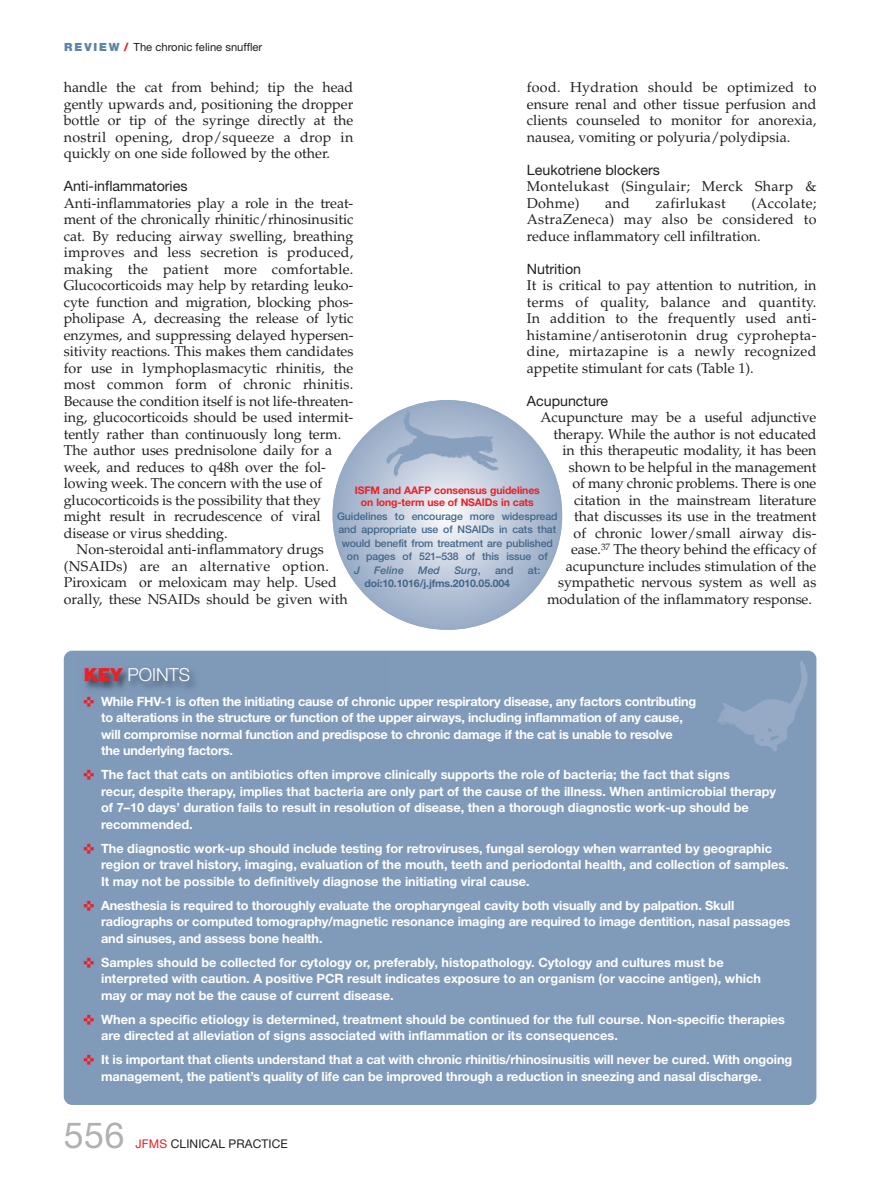
<style>
.page{position:relative;width:893px;height:1191px;background:#fff}
.page>*{position:absolute;margin:0;border:0;box-sizing:border-box;transform-origin:0 0}
.t1{font:36px "Helvetica Neue";color:#b1b1b4}
.t2{font:300 18px "Helvetica Neue";color:#fff}
.t3{font:14.25px/16.5px "Palatino";letter-spacing:-.005em;color:#231f20;text-align:justify}
.t4{font:14.25px "Palatino";letter-spacing:.015em;color:#231f20}
.t5{font:14.25px/16.5px "Palatino";letter-spacing:.02em;color:#231f20}
.t6{font:14.25px "Helvetica Neue";color:#231f20}
.t7{font:700 12.75px/16.5px "Helvetica Neue";color:#fff}
.t8{font:12px "Helvetica Neue";letter-spacing:.01em;color:#231f20}
.t9{font:11.25px "Helvetica Neue";color:#231f20}
.t10{font:500 10.5px/13.5px "Helvetica Neue";letter-spacing:-.01em;color:#426688;text-align:center}
.t11{font:700 10.5px/11.6px "Helvetica Neue";letter-spacing:-.01em;color:#ee1e24;text-align:center}
.t12{font:700 10.5px "Helvetica Neue";letter-spacing:-.01em;color:#426688}
.t13{font:italic 500 10.5px "Helvetica Neue";letter-spacing:.01em;color:#426688}
.s1{font-weight:900;color:#5e83a8}
.s2{font-weight:900;color:#ee1e24}
.s3{font-style:normal}
.s4{color:#ee1e24}
</style>
<div class="page">
<div style="left:64px;top:650px;width:752px;height:455px;background:#809ab9;border-radius:9px"></div>
<img style="left:718px;top:661px;width:90px;height:91px">
<img style="left:85px;top:670px;width:111px;height:20px">
<svg style="left:333px;top:400px;width:229px;height:230px;background:#b7c4d7"></svg>
<img style="left:382px;top:405px;width:122px;height:73px">
<p class="t9" style="left:64px;top:43px;width:199px"><span class="s1">R E V I E W</span> <span class="s2">/</span> The chronic feline snuffler</p>
<p class="t3" style="left:64px;top:81px;width:291px">handle the cat from behind; tip the head gently upwards and, positioning the dropper bottle or tip of the syringe directly at the nostril opening, drop/squeeze a drop in quickly on one side followed by the other.</p>
<p class="t6" style="left:64px;top:181px;width:125px">Anti-inflammatories</p>
<p class="t3" style="left:64px;top:196px;width:291px">Anti-inflammatories play a role in the treat-</p>
<p class="t3" style="left:64px;top:213px;width:291px">ment of the chronically rhinitic/rhinosinusitic</p>
<p class="t3" style="left:64px;top:229px;width:291px">cat. By reducing airway swelling, breathing</p>
<p class="t4" style="left:64px;top:247px;width:291px">improves and less secretion is produced,</p>
<p class="t4" style="left:64px;top:263px;width:291px">making the patient more comfortable.</p>
<p class="t3" style="left:64px;top:279px;width:291px">Glucocorticoids may help by retarding leuko-</p>
<p class="t3" style="left:64px;top:295px;width:291px">cyte function and migration, blocking phos-</p>
<p class="t3" style="left:64px;top:312px;width:291px">pholipase A, decreasing the release of lytic</p>
<p class="t3" style="left:64px;top:328px;width:291px">enzymes, and suppressing delayed hypersen-</p>
<p class="t3" style="left:64px;top:345px;width:291px">sitivity reactions. This makes them candidates</p>
<p class="t3" style="left:64px;top:361px;width:291px">for use in lymphoplasmacytic rhinitis, the</p>
<p class="t4" style="left:64px;top:379px;width:291px">most common form of chronic rhinitis.</p>
<p class="t3" style="left:64px;top:394px;width:291px">Because the condition itself is not life-threaten-</p>
<p class="t3" style="left:64px;top:411px;width:291px">ing, glucocorticoids should be used intermit-</p>
<p class="t3" style="left:64px;top:427px;width:279px">tently rather than continuously long term.</p>
<p class="t3" style="left:64px;top:444px;width:270px">The author uses prednisolone daily for a</p>
<p class="t3" style="left:64px;top:460px;width:264px">week, and reduces to q48h over the fol-</p>
<p class="t3" style="left:64px;top:477px;width:260px">lowing week. The concern with the use of</p>
<p class="t3" style="left:64px;top:493px;width:258px">glucocorticoids is the possibility that they</p>
<p class="t3" style="left:64px;top:510px;width:258px">might result in recrudescence of viral</p>
<p class="t3" style="left:64px;top:526px;width:165px">disease or virus shedding.</p>
<p class="t3" style="left:77px;top:543px;width:249px">Non-steroidal anti-inflammatory drugs</p>
<p class="t5" style="left:64px;top:559px;width:267px">(NSAIDs) are an alternative option.</p>
<p class="t3" style="left:64px;top:576px;width:275px">Piroxicam or meloxicam may help. Used</p>
<p class="t3" style="left:64px;top:592px;width:286px">orally, these NSAIDs should be given with</p>
<p class="t3" style="left:527px;top:81px;width:291px">food. Hydration should be optimized to ensure renal and other tissue perfusion and clients counseled to monitor for anorexia, nausea, vomiting or polyuria/polydipsia.</p>
<p class="t6" style="left:527px;top:164px;width:134px">Leukotriene blockers</p>
<p class="t5" style="left:527px;top:180px;width:291px">Montelukast (Singulair; Merck Sharp &amp;<br>Dohme)</p>
<p class="t3" style="left:605px;top:196px;width:26px">and</p>
<p class="t5" style="left:656px;top:196px;width:72px">zafirlukast</p>
<p class="t3" style="left:527px;top:196px;width:291px;text-indent:224px">(Accolate; AstraZeneca) may also be considered to reduce inflammatory cell infiltration.</p>
<p class="t6" style="left:527px;top:263px;width:56px">Nutrition</p>
<p class="t3" style="left:527px;top:279px;width:291px">It is critical to pay attention to nutrition, in terms of quality, balance and quantity.<br>In addition to the frequently used anti - histamine/antiserotonin drug cyprohepta&shy;dine, mirtazapine is a newly recognized appetite stimulant for cats (Table 1).</p>
<p class="t6" style="left:527px;top:395px;width:83px">Acupuncture</p>
<p class="t3" style="left:540px;top:411px;width:277px">Acupuncture may be a useful adjunctive</p>
<p class="t3" style="left:553px;top:427px;width:264px">therapy. While the author is not educated</p>
<p class="t3" style="left:562px;top:444px;width:255px">in this therapeutic modality, it has been</p>
<p class="t3" style="left:569px;top:460px;width:249px">shown to be helpful in the management</p>
<p class="t3" style="left:572px;top:477px;width:245px">of many chronic problems. There is one</p>
<p class="t3" style="left:574px;top:493px;width:244px">citation in the mainstream literature</p>
<p class="t3" style="left:574px;top:510px;width:244px">that discusses its use in the treatment</p>
<p class="t3" style="left:574px;top:526px;width:244px">of chronic lower/small airway dis-</p>
<p class="t3" style="left:571px;top:543px;width:247px">ease.<sup>37</sup> The theory behind the efficacy of</p>
<p class="t3" style="left:566px;top:559px;width:252px">acupuncture includes stimulation of the</p>
<p class="t3" style="left:558px;top:576px;width:260px">sympathetic nervous system as well as</p>
<p class="t3" style="left:547px;top:592px;width:266px">modulation of the inflammatory response.</p>
<p class="t11" style="left:355px;top:486px;width:187px">ISFM and AAFP consensus guidelines on long-term use of NSAIDs in cats</p>
<p class="t10" style="left:337px;top:510px;width:222px">Guidelines to encourage more widespread and appropriate use of NSAIDs in cats that would benefit from treatment are published on pages of 521–538 of this issue of</p>
<p class="t13" style="left:354px;top:566px;width:7px">J</p>
<p class="t13" style="left:374px;top:566px;width:31px">Feline</p>
<p class="t13" style="left:418px;top:566px;width:23px">Med</p>
<p class="t13" style="left:454px;top:566px;width:28px">Surg<span class="s3">,</span></p>
<p class="t10" style="left:495px;top:564px;width:20px">and</p>
<p class="t10" style="left:528px;top:564px;width:14px">at:</p>
<p class="t12" style="left:365px;top:579px;width:147px">doi:10.1016/j.jfms.2010.05.004</p>
<p class="t2" style="left:84px;top:668px;width:108px"><span class="s2">KEY</span> POINTS</p>
<p class="t7" style="left:101px;top:694px;width:597px;text-indent:-17px"><span class="s4">✜</span> While FHV-1 is often the initiating cause of chronic upper respiratory disease, any factors contributing to alterations in the structure or function of the upper airways, including inflammation of any cause, will compromise normal function and predispose to chronic damage if the cat is unable to resolve<br>the underlying factors.</p>
<p class="t7" style="left:101px;top:767px;width:677px;text-indent:-17px"><span class="s4">✜</span> The fact that cats on antibiotics often improve clinically supports the role of bacteria; the fact that signs<br>recur, despite therapy, implies that bacteria are only part of the cause of the illness. When antimicrobial therapy of 7–10 days’ duration fails to result in resolution of disease, then a thorough diagnostic work-up should be recommended.</p>
<p class="t7" style="left:101px;top:841px;width:689px;text-indent:-17px"><span class="s4">✜</span> The diagnostic work-up should include testing for retroviruses, fungal serology when warranted by geographic region or travel history, imaging, evaluation of the mouth, teeth and periodontal health, and collection of samples.<br>It may not be possible to definitively diagnose the initiating viral cause.</p>
<p class="t7" style="left:101px;top:898px;width:691px;text-indent:-17px"><span class="s4">✜</span> Anesthesia is required to thoroughly evaluate the oropharyngeal cavity both visually and by palpation. Skull radiographs or computed tomography/magnetic resonance imaging are required to image dentition, nasal passages and sinuses, and assess bone health.</p>
<p class="t7" style="left:101px;top:955px;width:661px;text-indent:-17px"><span class="s4">✜</span> Samples should be collected for cytology or, preferably, histopathology. Cytology and cultures must be interpreted with caution. A positive PCR result indicates exposure to an organism (or vaccine antigen), which may or may not be the cause of current disease.</p>
<p class="t7" style="left:101px;top:1012px;width:685px;text-indent:-17px"><span class="s4">✜</span> When a specific etiology is determined, treatment should be continued for the full course. Non-specific therapies are directed at alleviation of signs associated with inflammation or its consequences.</p>
<p class="t7" style="left:101px;top:1052px;width:693px;text-indent:-17px"><span class="s4">✜</span> It is important that clients understand that a cat with chronic rhinitis/rhinosinusitis will never be cured. With ongoing management, the patient’s quality of life can be improved through a reduction in sneezing and nasal discharge.</p>
<h1 class="t1" style="left:64px;top:1122px;width:62px">556</h1>
<p class="t8" style="left:135px;top:1139px;width:154px"><span class="s4">JFMS</span> CLINICAL PRACTICE</p>
</div>
